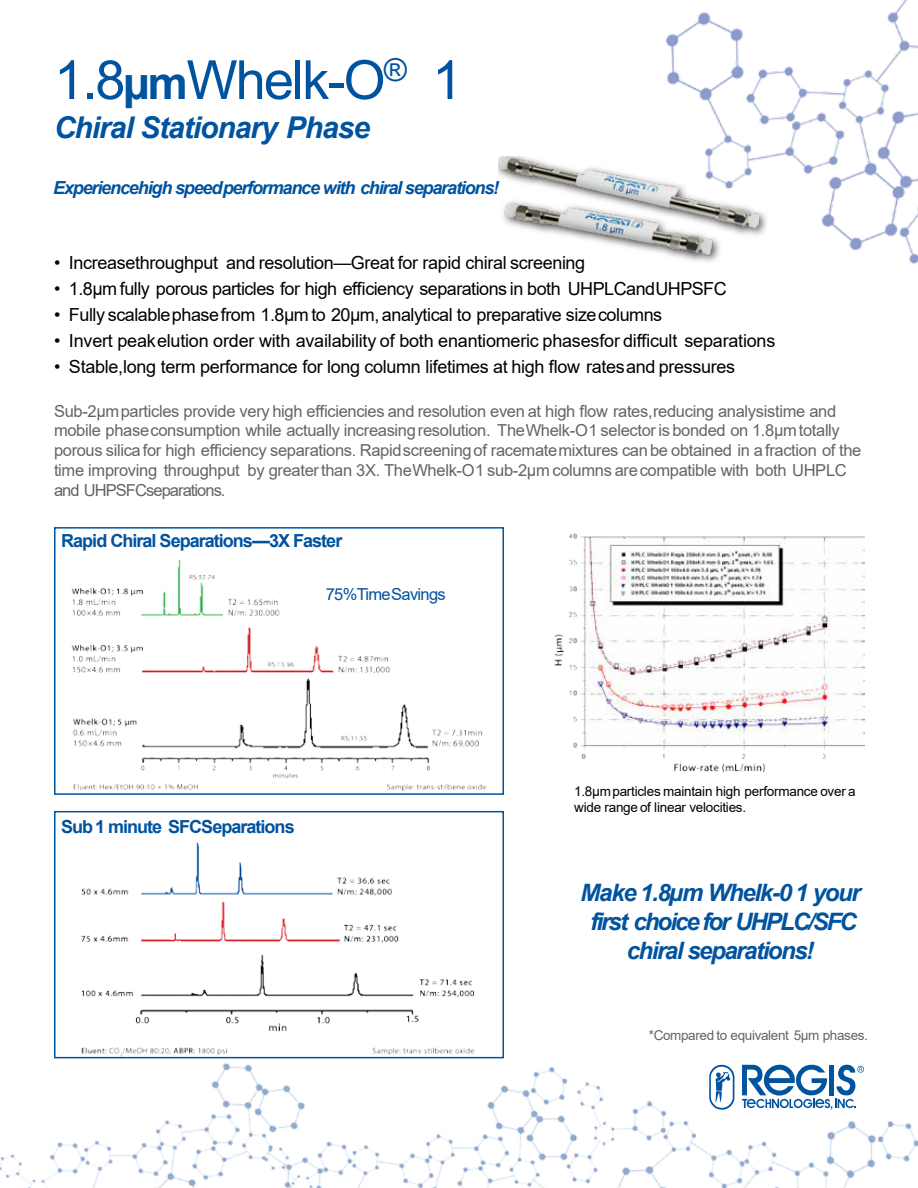
<style>
.page{position:relative;width:918px;height:1188px;background:#fff}
.page>*{position:absolute;margin:0;border:0;box-sizing:border-box;transform-origin:0 0}
.t1{font:54px "Arial";letter-spacing:-.035em;color:#00539f}
.t2{font:italic 700 30px "Arial";letter-spacing:-.035em;color:#00539f}
.t3{font:italic 700 24px/28.8px "Arial";letter-spacing:-.06em;color:#00539f;text-align:center}
.t4{font:18px "Arial";letter-spacing:-.02em;color:#000}
.t5{font:700 18px "Arial";letter-spacing:-.055em;color:#00539f}
.t6{font:italic 700 18px "Arial";letter-spacing:-.065em;color:#00539f}
.t7{font:16.5px/19.8px "Arial";letter-spacing:-.02em;color:#636467}
.t8{font:16.5px "Arial";letter-spacing:-.045em;color:#00539f}
.t9{font:13.5px/16.2px "Arial";letter-spacing:-.02em;color:#000}
.t10{font:13.5px "Arial";letter-spacing:-.025em;color:#636467}
.s1{font-weight:700;font-size:45px}
</style>
<div class="page">
<img style="left:666px;top:0;width:252px;height:263px">
<img style="left:0;top:1058px;width:918px;height:130px">
<svg style="left:709px;top:1064px;width:25px;height:47px"></svg>
<svg style="left:742px;top:1064px;width:122px;height:46px"></svg>
<img style="left:554px;top:534px;width:310px;height:238px">
<img style="left:71px;top:559px;width:416px;height:233px">
<div style="left:54px;top:527px;width:450px;height:268px;border:2px solid #00539f"></div>
<img style="left:81px;top:842px;width:394px;height:213px">
<div style="left:54px;top:811px;width:450px;height:247px;border:2px solid #00539f"></div>
<img style="left:666px;top:157px;width:103px;height:106px">
<img style="left:499px;top:157px;width:259px;height:98px">
<h1 class="t1" style="left:54px;top:60px;width:410px">1.8<span class="s1">µm</span>Whelk-O<sup>®</sup> 1</h1>
<h2 class="t2" style="left:54px;top:116px;width:318px">Chiral Stationary Phase</h2>
<p class="t6" style="left:53px;top:181px;width:447px">Experiencehigh speedperformance with chiral separations!</p>
<p class="t4" style="left:54px;top:255px;width:533px">• Increasethroughput and resolution—Great for rapid chiral screening</p>
<p class="t4" style="left:54px;top:282px;width:674px">• 1.8µm fully porous particles for high efficiency separations in both UHPLCandUHPSFC</p>
<p class="t4" style="left:54px;top:308px;width:610px">• Fully scalablephasefrom 1.8µm to 20µm, analytical to preparative sizecolumns</p>
<p class="t4" style="left:54px;top:334px;width:723px">• Invert peakelution order with availability of both enantiomeric phasesfor difficult separations</p>
<p class="t4" style="left:54px;top:360px;width:683px">• Stable,long term performance for long column lifetimes at high flow ratesand pressures</p>
<p class="t7" style="left:54px;top:402px;width:809px">Sub-2μmparticles provide very high efficiencies and resolution even at high flow rates,reducing analysistime and mobile phaseconsumption while actually increasingresolution. TheWhelk-O1 selector is bonded on 1.8μmtotally porous silicafor high efficiency separations. Rapidscreeningof racematemixtures canbe obtained in a fraction of the time improving throughput by greaterthan 3X. TheWhelk-O1 sub-2µm columns arecompatible with both UHPLC and UHPSFCseparations.</p>
<p class="t5" style="left:61px;top:534px;width:283px">Rapid Chiral Separations—3X Faster</p>
<p class="t8" style="left:326px;top:588px;width:121px">75%TimeSavings</p>
<p class="t5" style="left:61px;top:820px;width:235px">Sub1 minute SFCSeparations</p>
<p class="t9" style="left:574px;top:785px;width:283px">1.8µmparticles maintain high performance over a wide range of linear velocities.</p>
<h3 class="t3" style="left:581px;top:881px;width:282px">Make 1.8µm Whelk-0 1 your first choice for UHPLC/SFC chiral separations!</h3>
<p class="t10" style="left:649px;top:1030px;width:221px">*Compared to equivalent 5µm phases.</p>
</div>
